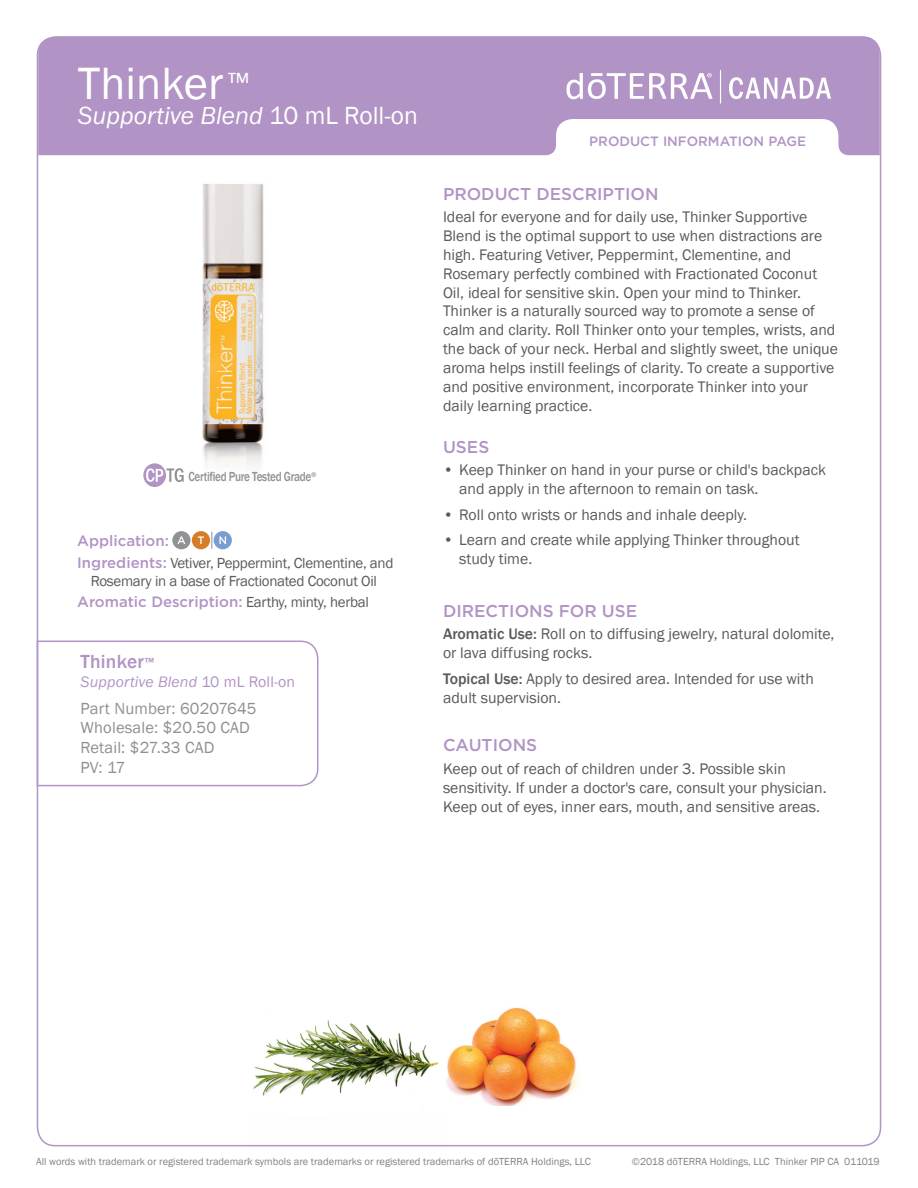
<style>
.page{position:relative;width:918px;height:1188px;background:#fff}
.page>*{position:absolute;margin:0;border:0;box-sizing:border-box;transform-origin:0 0}
.Main_H1{font:46.5px "Franklin Gothic";color:#fff}
.Main_H2{font:25.5px "Franklin Gothic URW Boo Ita";color:#fff}
.Tag_H1{font:500 19.5px "Franklin Gothic";letter-spacing:.01em;color:#b194c5}
.Purple_Headers{font:500 17.1px "Gotham";color:#b194c5}
.Tag_details{font:16.5px "Franklin Gothic";letter-spacing:.01em;color:#8d8f92}
.Body{font:15.75px/18.9px "Franklin Gothic";color:#5a5a5d}
.Directions_Bold_Attr{font:15.75px/18.9px "Franklin Gothic";color:#5a5a5d}
.Tag_H2{font:15.75px "Franklin Gothic URW Boo Ita";letter-spacing:.01em;color:#b194c5}
.Oil_Attribute_Panel{font:15px/18px "Franklin Gothic";letter-spacing:-.02em;color:#5a5a5d;text-align:center}
.Oil_Attribute_Panel-2{font:500 15px "Gotham";color:#b194c5}
.Body-2{font:500 13.5px "Franklin Gothic";letter-spacing:-.03em;color:#919295;scale:.83 1}
.Purple_Headers-2{font:500 13.5px "Gotham";color:#b194c5}
.t1{font:10.5px "Franklin Gothic";color:#808285}
.s1{font-family:"Franklin Gothic"}
.s2{font-family:"Gotham";font-weight:500;color:#b194c5}
.s3{font-family:"Franklin Gothic";font-weight:400;color:#5a5a5d}
.s4{font-size:12px}
.s5{font-weight:500}
</style>
<div class="page">
<svg style="left:38px;top:36px;width:842px;height:119px;background:#b99fcb"></svg>
<img style="left:202px;top:184px;width:62px;height:282px">
<svg style="left:211px;top:532px;width:1px;height:17px"></svg>
<div style="left:172px;top:531px;width:19px;height:18px;background:#919295;border-radius:50%"></div>
<svg style="left:177px;top:536px;width:8px;height:8px"></svg>
<div style="left:192px;top:531px;width:18px;height:18px;background:#d77c29;border-radius:50%"></div>
<svg style="left:198px;top:536px;width:6px;height:8px"></svg>
<div style="left:214px;top:531px;width:18px;height:18px;background:#799cd1;border-radius:50%"></div>
<svg style="left:219px;top:536px;width:7px;height:8px"></svg>
<svg style="left:36px;top:640px;width:283px;height:147px"></svg>
<img style="left:250px;top:1020px;width:195px;height:127px">
<img style="left:439px;top:1008px;width:141px;height:97px">
<svg style="left:729px;top:77px;width:102px;height:22px"></svg>
<svg style="left:566px;top:73px;width:146px;height:26px"></svg>
<hr style="left:720px;top:70px;width:1px;height:34px;background:#fff">
<svg style="left:143px;top:463px;width:41px;height:24px"></svg>
<p class="Main_H1" style="left:78px;top:55px;width:172px">Thinker <sup>™</sup></p>
<p class="Main_H2" style="left:78px;top:99px;width:341px">Supportive Blend <span class="s1">10 mL Roll-on</span></p>
<p class="Body-2" style="left:188px;top:468px;width:156px">Certified Pure Tested Grade<sup>®</sup></p>
<p class="Oil_Attribute_Panel-2" style="left:77px;top:531px;width:93px">Application:</p>
<p class="Oil_Attribute_Panel" style="left:77px;top:554px;width:318px"><span class="s2">Ingredients:</span> Vetiver, Peppermint, Clementine, and<br>Rosemary in a base of Fractionated Coconut Oil</p>
<p class="Oil_Attribute_Panel-2" style="left:77px;top:592px;width:293px">Aromatic Description: <span class="s3">Earthy, minty, herbal</span></p>
<p class="Tag_H1" style="left:81px;top:649px;width:75px">Thinker<span class="s4">™</span></p>
<p class="Tag_H2" style="left:81px;top:672px;width:216px">Supportive Blend <span class="s1">10 mL Roll-on</span></p>
<p class="Tag_details" style="left:81px;top:698px;width:177px">Part Number: 60207645</p>
<p class="Tag_details" style="left:81px;top:718px;width:171px">Wholesale: $20.50 CAD</p>
<p class="Tag_details" style="left:81px;top:737px;width:135px">Retail: $27.33 CAD</p>
<p class="Tag_details" style="left:81px;top:757px;width:46px">PV: 17</p>
<p class="Purple_Headers-2" style="left:589px;top:132px;width:218px">PRODUCT INFORMATION PAGE</p>
<p class="Purple_Headers" style="left:443px;top:182px;width:217px">PRODUCT DESCRIPTION</p>
<p class="Body" style="left:443px;top:208px;width:397px">Ideal for everyone and for daily use, Thinker Supportive Blend is the optimal support to use when distractions are high. Featuring Vetiver, Peppermint, Clementine, and Rosemary perfectly combined with Fractionated Coconut Oil, ideal for sensitive skin. Open your mind to Thinker.<br>Thinker is a naturally sourced way to promote a sense of calm and clarity. Roll Thinker onto your temples, wrists, and the back of your neck. Herbal and slightly sweet, the unique aroma helps instill feelings of clarity. To create a supportive and positive environment, incorporate Thinker into your daily learning practice.</p>
<p class="Purple_Headers" style="left:443px;top:436px;width:48px">USES</p>
<p class="Body" style="left:459px;top:461px;width:368px;text-indent:-16px">• Keep Thinker on hand in your purse or child's backpack and apply in the afternoon to remain on task.</p>
<p class="Body" style="left:443px;top:505px;width:306px">• Roll onto wrists or hands and inhale deeply.</p>
<p class="Body" style="left:459px;top:531px;width:342px;text-indent:-16px">• Learn and create while applying Thinker throughout study time.</p>
<p class="Purple_Headers" style="left:443px;top:600px;width:196px">DIRECTIONS FOR USE</p>
<p class="Directions_Bold_Attr" style="left:443px;top:625px;width:393px"><span class="s5">Aromatic Use:</span> Roll on to diffusing jewelry, natural dolomite, or lava diffusing rocks.</p>
<p class="Directions_Bold_Attr" style="left:443px;top:669px;width:372px"><span class="s5">Topical Use:</span> Apply to desired area. Intended for use with adult supervision.</p>
<p class="Purple_Headers" style="left:443px;top:734px;width:96px">CAUTIONS</p>
<p class="Body" style="left:443px;top:759px;width:385px">Keep out of reach of children under 3. Possible skin sensitivity. If under a doctor's care, consult your physician.<br>Keep out of eyes, inner ears, mouth, and sensitive areas.</p>
<p class="t1" style="left:36px;top:1155px;width:556px">All words with trademark or registered trademark symbols are trademarks or registered trademarks of dōTERRA Holdings, LLC</p>
<p class="t1" style="left:632px;top:1155px;width:249px">©2018 dōTERRA Holdings, LLC Thinker PIP CA 011019</p>
</div>
